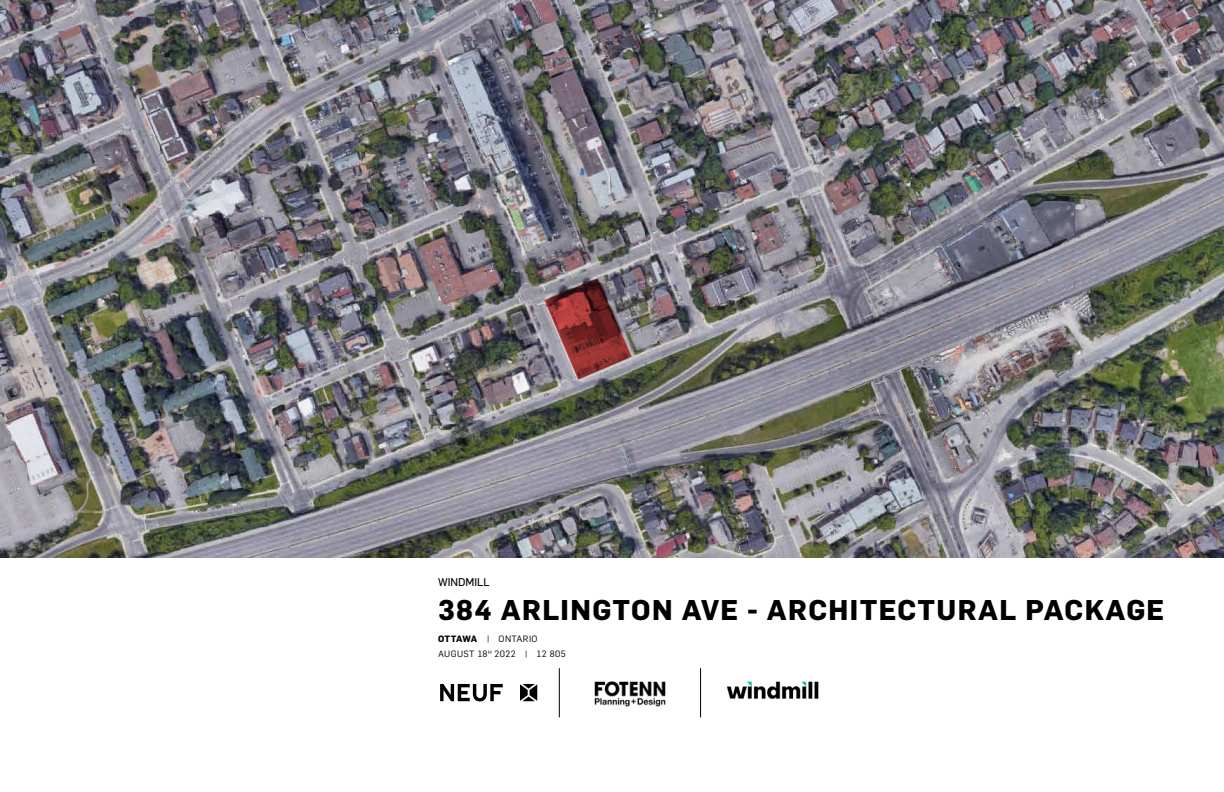
<style>
.page{position:relative;width:1224px;height:792px;background:#fff}
.page>*{position:absolute;margin:0;border:0;box-sizing:border-box;transform-origin:0 0}
.t1{font:700 28px "Flama";letter-spacing:.05em;color:#000}
.t2{font:11px "Flama Basic";color:#000}
.t3{font:9px/15.3px "Flama";letter-spacing:.05em;color:#000}
.s1{font-weight:700}
</style>
<div class="page">
<hr style="left:559px;top:668px;width:1px;height:49px;background:#000">
<hr style="left:700px;top:668px;width:1px;height:49px;background:#000">
<svg style="left:520px;top:684px;width:17px;height:17px"></svg>
<svg style="left:440px;top:684px;width:63px;height:17px"></svg>
<img style="left:726px;top:681px;width:93px;height:18px">
<img style="left:594px;top:681px;width:72px;height:26px">
<img style="left:0;top:0;width:1224px;height:558px">
<svg style="left:544px;top:278px;width:88px;height:102px;background:#86565a"></svg>
<p class="t2" style="left:438px;top:575px;width:53px">WINDMILL</p>
<p class="t1" style="left:438px;top:590px;width:728px">384 ARLINGTON AVE - ARCHITECTURAL PACKAGE</p>
<p class="t3" style="left:438px;top:630px;width:129px"><span class="s1">OTTAWA</span> | ONTARIO<br>AUGUST 18<sup>H</sup> 2022 | 12 805</p>
</div>
